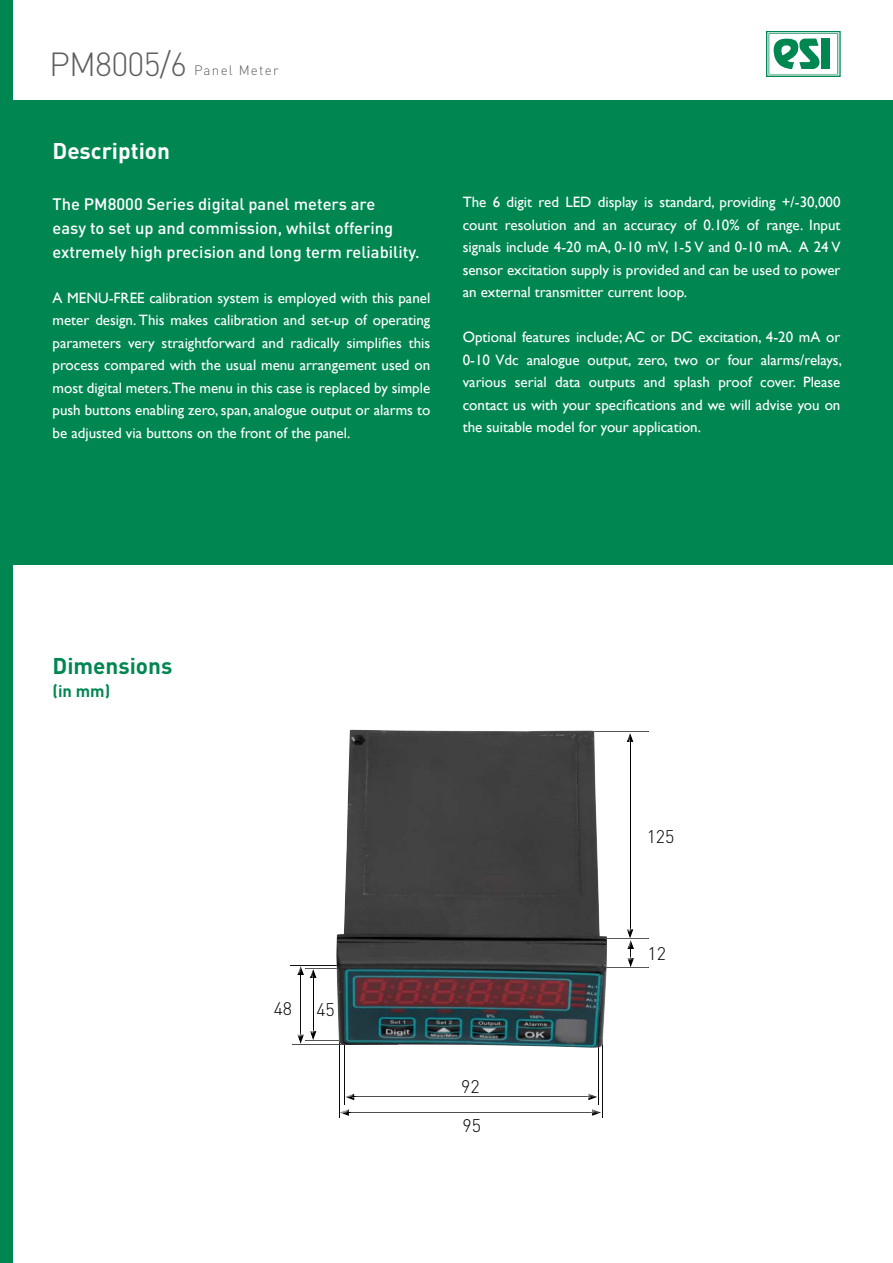
<style>
.page{position:relative;width:893px;height:1263px;background:#fff}
.page>*{position:absolute;margin:0;border:0;box-sizing:border-box;transform-origin:0 0}
.t1{font:300 33px "DINOT";letter-spacing:-.025em;color:#5e5f61}
.t2{font:700 22.5px "DINOT";color:#fff}
.t3{font:700 22.5px "DINOT";color:#008751}
.t4{font:300 18px/39px "DINOT";color:#000}
.t5{font:500 16.5px/24px "DINOT";color:#fff}
.t6{font:700 16.5px "DINOT";color:#008751}
.t7{font:15px/22.5px "Gill Sans";color:#fff;text-align:justify}
.t8{font:300 13.5px "DINOT";letter-spacing:.09em;color:#5e5f61}
</style>
<div class="page">
<svg style="left:766px;top:31px;width:74px;height:46px"></svg>
<div style="left:0;top:0;width:13px;height:1263px;background:#008751"></div>
<div style="left:13px;top:100px;width:880px;height:465px;background:#008751"></div>
<div style="left:625px;top:732px;width:11px;height:207px;background:#000;opacity:.75"></div>
<hr style="left:542px;top:966px;width:110px;height:3px;background:#000;opacity:.75">
<div style="left:343px;top:1092px;width:257px;height:8px;background:#000;opacity:.75"></div>
<div style="left:595px;top:940px;width:6px;height:165px;background:#000;opacity:.75"></div>
<hr style="left:541px;top:936px;width:110px;height:4px;background:#fff">
<hr style="left:542px;top:937px;width:110px;height:3px;background:#000;opacity:.75">
<hr style="left:542px;top:730px;width:110px;height:3px;background:#000;opacity:.75">
<svg style="left:627px;top:929px;width:7px;height:8px"></svg>
<div style="left:625px;top:937px;width:11px;height:30px;background:#575757"></div>
<div style="left:625px;top:939px;width:11px;height:28px;background:#000;opacity:.75"></div>
<div style="left:600px;top:954px;width:5px;height:164px;background:#000;opacity:.75"></div>
<div style="left:342px;top:940px;width:5px;height:165px;background:#000;opacity:.75"></div>
<div style="left:337px;top:954px;width:6px;height:164px;background:#000;opacity:.75"></div>
<div style="left:337px;top:1107px;width:266px;height:9px;background:#fff"></div>
<div style="left:338px;top:1108px;width:266px;height:8px;background:#000;opacity:.75"></div>
<hr style="left:304px;top:967px;width:110px;height:3px;background:#000;opacity:.75">
<hr style="left:304px;top:1039px;width:110px;height:3px;background:#000;opacity:.75">
<hr style="left:291px;top:1043px;width:109px;height:2px;background:#000;opacity:.75">
<hr style="left:289px;top:964px;width:110px;height:2px;background:#000;opacity:.75">
<div style="left:307px;top:966px;width:11px;height:74px;background:#fff"></div>
<div style="left:308px;top:968px;width:11px;height:74px;background:#000;opacity:.75"></div>
<div style="left:295px;top:963px;width:11px;height:81px;background:#fff"></div>
<div style="left:295px;top:965px;width:11px;height:80px;background:#000;opacity:.75"></div>
<img style="left:336px;top:730px;width:271px;height:318px">
<h1 class="t1" style="left:49px;top:42px;width:140px">PM8005/6</h1>
<p class="t8" style="left:194px;top:61px;width:86px">Panel Meter</p>
<h2 class="t2" style="left:52px;top:136px;width:119px">Description</h2>
<p class="t5" style="left:52px;top:191px;width:369px">The PM8000 Series digital panel meters are<br>easy to set up and commission, whilst offering extremely high precision and long term reliability.</p>
<p class="t7" style="left:52px;top:286px;width:379px">A MENU-FREE calibration system is employed with this panel meter design. This makes calibration and set-up of operating parameters very straightforward and radically simplifies this process compared with the usual menu arrangement used on most digital meters.The menu in this case is replaced by simple push buttons enabling zero, span, analogue output or alarms to be adjusted via buttons on the front of the panel.</p>
<p class="t7" style="left:463px;top:191px;width:379px">The 6 digit red LED display is standard, providing +/-30,000 count resolution and an accuracy of 0.10% of range. Input signals include 4-20 mA, 0-10 mV, 1-5 V and 0-10 mA. A 24 V sensor excitation supply is provided and can be used to power an external transmitter current loop.</p>
<p class="t7" style="left:463px;top:326px;width:381px">Optional features include; AC or DC excitation, 4-20 mA or 0-10 Vdc analogue output, zero, two or four alarms/relays, various serial data outputs and splash proof cover. Please contact us with your specifications and we will advise you on the suitable model for your application.</p>
<h2 class="t3" style="left:52px;top:651px;width:121px">Dimensions</h2>
<p class="t6" style="left:52px;top:679px;width:59px">(in mm)</p>
<p class="t4" style="left:274px;top:988px;width:20px">48</p>
<p class="t4" style="left:316px;top:989px;width:20px">45</p>
<p class="t4" style="left:461px;top:1066px;width:21px">92<br>95</p>
<p class="t4" style="left:647px;top:817px;width:29px">125</p>
<p class="t4" style="left:648px;top:933px;width:20px">12</p>
</div>
